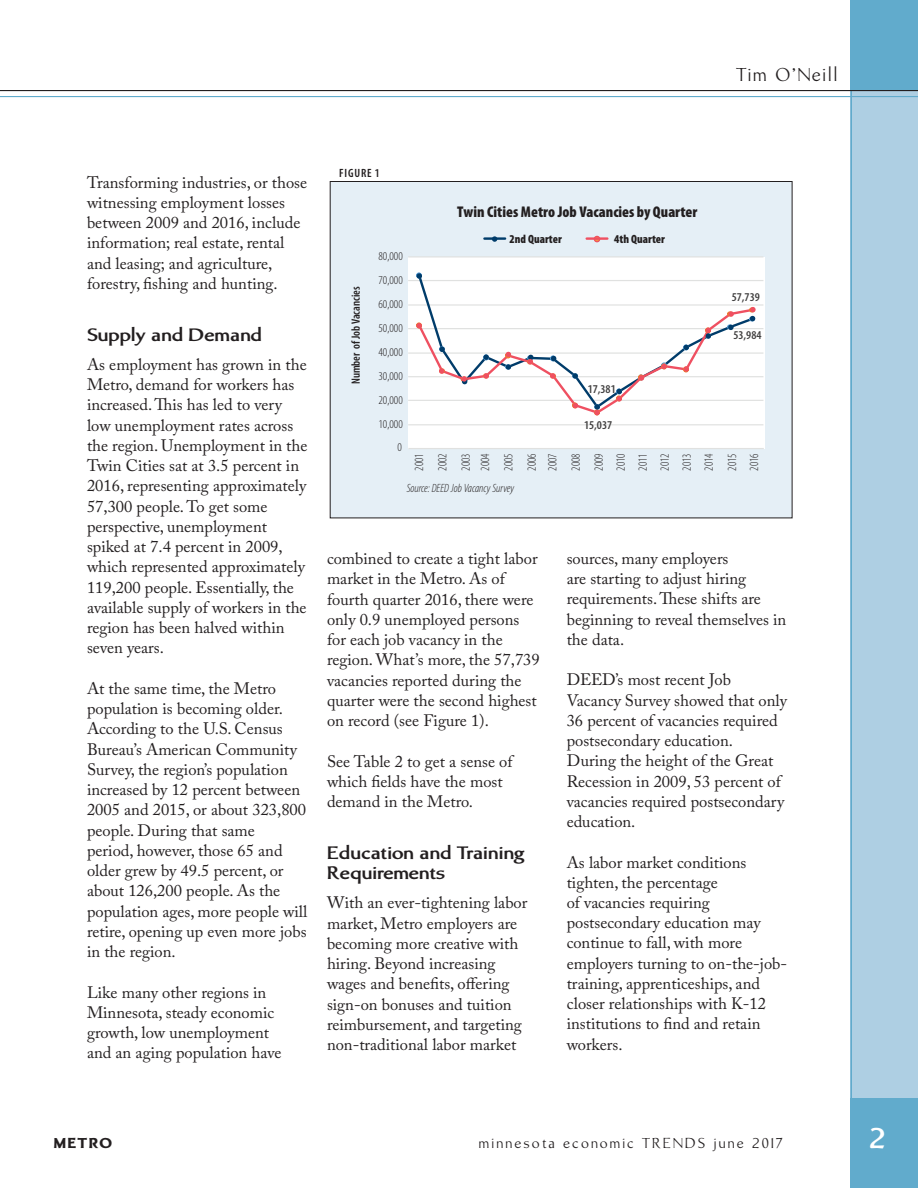
<style>
.page{position:relative;width:918px;height:1188px;background:#fff}
.page>*{position:absolute;margin:0;border:0;box-sizing:border-box;transform-origin:0 0}
.t1{font:700 30px "Brinar";color:#fff}
.t2{font:19.5px "Brinar";letter-spacing:.095em;color:#231f20}
.Heading_2{font:700 18.9px/20.2px "Brinar";color:#231f20;scale:1.11 1}
.t3{font:16.5px/20.2px "Adobe Caslon Pro";color:#231f20}
.t4{font:900 condensed 15.6px "Myriad Pro";color:#231f20}
.t5{font:15px "Brinar";letter-spacing:.15em;color:#231f20}
.t6{font:900 15px "Brinar";letter-spacing:.11em;color:#231f20}
.t7{font:300 condensed 12.45px/23.2px "Myriad Pro";color:#231f20;text-align:justify;scale:.95 1}
.t8{font:300 condensed 12px "Myriad Pro";color:#231f20}
.TABLE___CHART{font:600 condensed 12px "Myriad Pro";color:#231f20}
.t9{font:italic 300 condensed 12px "Myriad Pro";color:#231f20}
.t10{font:600 condensed 12px "Myriad Pro";color:#414040;scale:1.04 1}
.t11{font:900 condensed 12px "Myriad Pro";color:#231f20}
</style>
<div class="page">
<div style="left:850px;top:90px;width:68px;height:1008px;background:#aecfe3"></div>
<div style="left:850px;top:1098px;width:68px;height:90px;background:#61abcc"></div>
<div style="left:850px;top:0;width:68px;height:90px;background:#61abcc"></div>
<hr style="left:850px;top:0;width:2px;height:1188px;background:#61abcc">
<hr style="left:0;top:96px;width:918px;height:1px;background:#61abcc">
<hr style="left:0;top:90px;width:918px;height:1px;background:#231f20">
<div style="left:330px;top:182px;width:462px;height:336px;background:#e5eff6"></div>
<div style="left:408px;top:257px;width:356px;height:192px;background:#fff"></div>
<hr style="left:484px;top:237px;width:21px;height:3px;background:#003c6a">
<svg style="left:492px;top:236px;width:5px;height:6px"></svg>
<svg style="left:594px;top:236px;width:6px;height:6px"></svg>
<hr style="left:408px;top:424px;width:355px;height:1px;background:#e0e1e0">
<hr style="left:408px;top:400px;width:355px;height:1px;background:#e0e1e0">
<hr style="left:408px;top:376px;width:355px;height:1px;background:#e0e1e0">
<hr style="left:408px;top:352px;width:355px;height:2px;background:#e0e1e0">
<hr style="left:408px;top:328px;width:355px;height:1px;background:#e0e1e0">
<hr style="left:408px;top:304px;width:355px;height:2px;background:#e0e1e0">
<hr style="left:408px;top:280px;width:355px;height:1px;background:#e0e1e0">
<hr style="left:408px;top:256px;width:355px;height:2px;background:#e0e1e0">
<hr style="left:408px;top:448px;width:356px;height:1px;background:#e0e1e0">
<svg style="left:416px;top:273px;width:340px;height:34px"></svg>
<svg style="left:417px;top:273px;width:5px;height:6px"></svg>
<hr style="left:587px;top:237px;width:20px;height:3px;background:#ef5061">
<svg style="left:416px;top:307px;width:340px;height:109px"></svg>
<p class="t2" style="left:736px;top:64px;width:103px">Tim O’Neill</p>
<p class="t3" style="left:87px;top:172px;width:222px">Transforming industries, or those witnessing employment losses between 2009 and 2016, include information; real estate, rental and leasing; and agriculture, forestry, fishing and hunting.</p>
<p class="Heading_2" style="left:87px;top:325px;width:159px">Supply and Demand</p>
<p class="t3" style="left:87px;top:354px;width:222px">As employment has grown in the<br>Metro, demand for workers has increased. This has led to very low unemployment rates across the region. Unemployment in the<br>Twin Cities sat at 3.5 percent in<br>2016, representing approximately<br>57,300 people. To get some perspective, unemployment spiked at 7.4 percent in 2009, which represented approximately<br>119,200 people. Essentially, the available supply of workers in the region has been halved within seven years.</p>
<p class="t3" style="left:87px;top:678px;width:222px">At the same time, the Metro population is becoming older.<br>According to the U.S. Census<br>Bureau’s American Community<br>Survey, the region’s population increased by 12 percent between<br>2005 and 2015, or about 323,800 people. During that same<br>period, however, those 65 and older grew by 49.5 percent, or about 126,200 people. As the population ages, more people will retire, opening up even more jobs in the region.</p>
<p class="t3" style="left:87px;top:982px;width:196px">Like many other regions in<br>Minnesota, steady economic growth, low unemployment and an aging population have</p>
<p class="TABLE___CHART" style="left:339px;top:166px;width:42px">FIGURE 1</p>
<p class="TABLE___CHART" style="left:348px;top:384px;width:99px;rotate:-90deg">Number of Job Vacancies</p>
<p class="t8" style="left:379px;top:249px;width:26px">80,000</p>
<p class="t8" style="left:379px;top:273px;width:26px">70,000</p>
<p class="t8" style="left:379px;top:297px;width:26px">60,000</p>
<p class="t8" style="left:379px;top:321px;width:26px">50,000</p>
<p class="t8" style="left:379px;top:345px;width:26px">40,000</p>
<p class="t8" style="left:379px;top:369px;width:26px">30,000</p>
<p class="t8" style="left:379px;top:393px;width:26px">20,000</p>
<p class="t8" style="left:379px;top:416px;width:26px">10,000</p>
<p class="t8" style="left:398px;top:440px;width:6px">0</p>
<p class="t4" style="left:457px;top:202px;width:242px">Twin Cities Metro Job Vacancies by Quarter</p>
<p class="t11" style="left:510px;top:231px;width:54px">2nd Quarter</p>
<p class="t11" style="left:614px;top:231px;width:52px">4th Quarter</p>
<p class="t10" style="left:588px;top:381px;width:29px">17,381</p>
<p class="t10" style="left:584px;top:418px;width:29px">15,037</p>
<p class="t10" style="left:732px;top:289px;width:29px">57,739</p>
<p class="t10" style="left:733px;top:328px;width:29px">53,984</p>
<p class="t7" style="left:408px;top:471px;width:19px;rotate:-90deg">2001<br>2002<br>2003</p>
<p class="t7" style="left:473px;top:471px;width:19px;rotate:-90deg">2004<br>2005<br>2006</p>
<p class="t7" style="left:541px;top:471px;width:19px;rotate:-90deg">2007<br>2008<br>2009</p>
<p class="t7" style="left:610px;top:471px;width:19px;line-height:22px;rotate:-90deg">2010<br>2011<br>2012<br>2013<br>2014</p>
<p class="t7" style="left:721px;top:471px;width:19px;line-height:22px;rotate:-90deg">2015<br>2016</p>
<p class="t9" style="left:407px;top:481px;width:109px">Source: DEED Job Vacancy Survey</p>
<p class="t3" style="left:327px;top:548px;width:214px">combined to create a tight labor market in the Metro. As of fourth quarter 2016, there were only 0.9 unemployed persons for each job vacancy in the region. What’s more, the 57,739 vacancies reported during the quarter were the second highest on record (see Figure 1).</p>
<p class="t3" style="left:327px;top:751px;width:187px">See Table 2 to get a sense of which fields have the most demand in the Metro.</p>
<p class="Heading_2" style="left:327px;top:843px;width:180px">Education and Training<br>Requirements</p>
<p class="t3" style="left:327px;top:893px;width:202px">With an ever-tightening labor market, Metro employers are becoming more creative with hiring. Beyond increasing wages and benefits, offering sign-on bonuses and tuition reimbursement, and targeting non-traditional labor market</p>
<p class="t3" style="left:567px;top:548px;width:221px">sources, many employers<br>are starting to adjust hiring requirements. These shifts are beginning to reveal themselves in the data.</p>
<p class="t3" style="left:567px;top:669px;width:222px">DEED’s most recent Job<br>Vacancy Survey showed that only<br>36 percent of vacancies required postsecondary education.<br>During the height of the Great<br>Recession in 2009, 53 percent of vacancies required postsecondary education.</p>
<p class="t3" style="left:567px;top:852px;width:222px">As labor market conditions tighten, the percentage<br>of vacancies requiring postsecondary education may continue to fall, with more employers turning to on-the-job&shy;training, apprenticeships, and closer relationships with K-12 institutions to find and retain workers.</p>
<p class="t6" style="left:54px;top:1134px;width:59px">METRO</p>
<p class="t5" style="left:479px;top:1134px;width:306px">minnesota economic TRENDS june 2017</p>
<h1 class="t1" style="left:869px;top:1122px;width:18px">2</h1>
</div>
